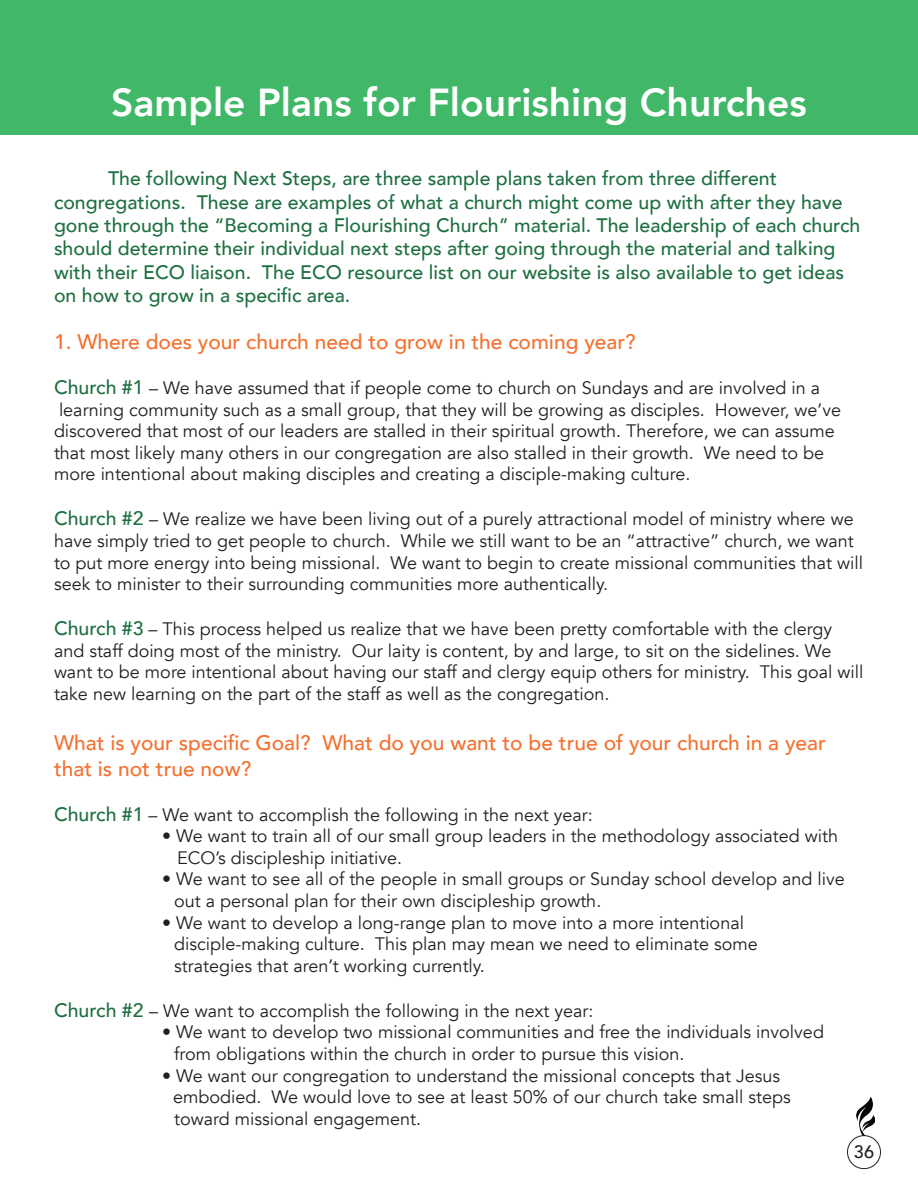
<style>
.page{position:relative;width:918px;height:1188px;background:#fff}
.page>*{position:absolute;margin:0;border:0;box-sizing:border-box;transform-origin:0 0}
.t1{font:800 39px "Avenir";color:#fff}
.t2{font:500 21px/25.2px "Avenir";color:#f37131}
.t3{font:500 19.5px/23.4px "Avenir";color:#1e7041}
.t4{font:18px/21.6px "Avenir";color:#231f20}
.t5{font:500 18px "Avenir";color:#231f20}
.s1{font-weight:500;font-size:19.5px;color:#1e7041}
</style>
<div class="page">
<div style="left:0;top:0;width:918px;height:135px;background:#41b867"></div>
<img style="left:856px;top:1096px;width:18px;height:40px">
<div style="left:847px;top:1135px;width:34px;height:34px;border:1px solid #231f20;border-radius:50%"></div>
<p class="t1" style="left:111px;top:72px;width:697px">Sample Plans for Flourishing Churches</p>
<p class="t3" style="left:108px;top:166px;width:670px">The following Next Steps, are three sample plans taken from three different</p>
<p class="t3" style="left:54px;top:189px;width:808px">congregations. These are examples of what a church might come up with after they have gone through the “Becoming a Flourishing Church” material. The leadership of each church should determine their individual next steps after going through the material and talking with their ECO liaison. The ECO resource list on our website is also available to get ideas on how to grow in a specific area.</p>
<p class="t2" style="left:54px;top:328px;width:583px">1. Where does your church need to grow in the coming year?</p>
<p class="t4" style="left:54px;top:377px;width:768px"><span class="s1">Church #1</span> – We have assumed that if people come to church on Sundays and are involved in a</p>
<p class="t4" style="left:54px;top:399px;width:789px">learning community such as a small group, that they will be growing as disciples. However, we’ve discovered that most of our leaders are stalled in their spiritual growth. Therefore, we can assume that most likely many others in our congregation are also stalled in their growth. We need to be more intentional about making disciples and creating a disciple-making culture.</p>
<p class="t4" style="left:54px;top:509px;width:811px"><span class="s1">Church #2</span> – We realize we have been living out of a purely attractional model of ministry where we have simply tried to get people to church. While we still want to be an “attractive” church, we want to put more energy into being missional. We want to begin to create missional communities that will seek to minister to their surrounding communities more authentically.</p>
<p class="t4" style="left:54px;top:618px;width:811px"><span class="s1">Church #3</span> – This process helped us realize that we have been pretty comfortable with the clergy and staff doing most of the ministry. Our laity is content, by and large, to sit on the sidelines. We want to be more intentional about having our staff and clergy equip others for ministry. This goal will take new learning on the part of the staff as well as the congregation.</p>
<p class="t2" style="left:54px;top:729px;width:773px">What is your specific Goal? What do you want to be true of your church in a year that is not true now?</p>
<p class="t4" style="left:54px;top:804px;width:540px"><span class="s1">Church #1</span> – We want to accomplish the following in the next year:</p>
<p class="t4" style="left:162px;top:825px;width:678px">• We want to train all of our small group leaders in the methodology associated with</p>
<p class="t4" style="left:177px;top:847px;width:227px">ECO’s discipleship initiative.</p>
<p class="t4" style="left:162px;top:869px;width:684px">• We want to see all of the people in small groups or Sunday school develop and live</p>
<p class="t4" style="left:174px;top:890px;width:429px">out a personal plan for their own discipleship growth.</p>
<p class="t4" style="left:162px;top:912px;width:584px">• We want to develop a long-range plan to move into a more intentional</p>
<p class="t4" style="left:174px;top:933px;width:585px">disciple-making culture. This plan may mean we need to eliminate some</p>
<p class="t4" style="left:174px;top:955px;width:312px">strategies that aren’t working currently.</p>
<p class="t4" style="left:54px;top:1000px;width:541px"><span class="s1">Church #2</span> – We want to accomplish the following in the next year:</p>
<p class="t4" style="left:162px;top:1022px;width:663px">• We want to develop two missional communities and free the individuals involved</p>
<p class="t4" style="left:174px;top:1043px;width:512px">from obligations within the church in order to pursue this vision.</p>
<p class="t4" style="left:162px;top:1065px;width:620px">• We want our congregation to understand the missional concepts that Jesus</p>
<p class="t4" style="left:173px;top:1086px;width:619px">embodied. We would love to see at least 50% of our church take small steps</p>
<p class="t4" style="left:174px;top:1108px;width:248px">toward missional engagement.</p>
<p class="t5" style="left:854px;top:1136px;width:22px">36</p>
</div>
